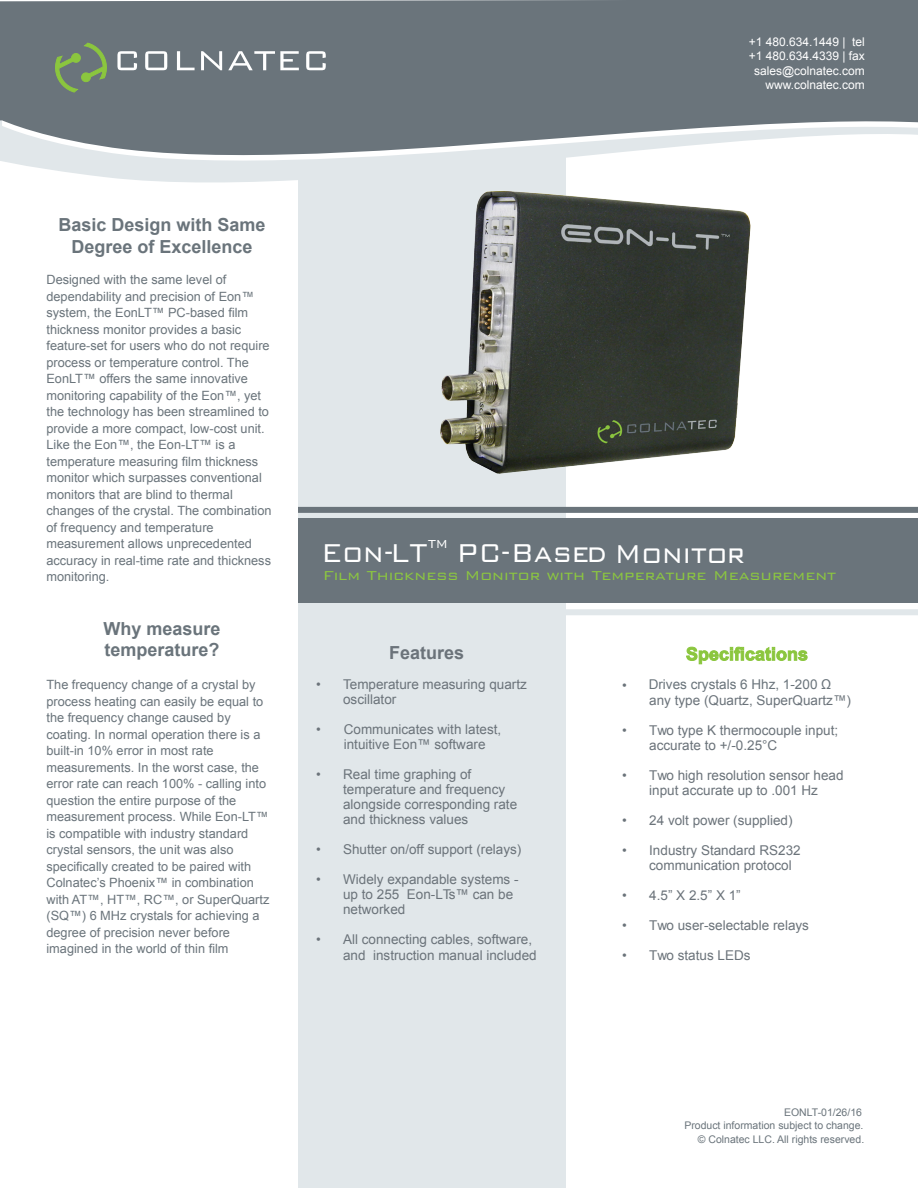
<style>
.page{position:relative;width:918px;height:1188px;background:#fff}
.page>*{position:absolute;margin:0;border:0;box-sizing:border-box;transform-origin:0 0}
.t1{font:300 34.5px "Bank Gothic BT";color:#fff;scale:.87 1}
.t2{font:700 18px/21.6px "Arial";color:#6a747b;text-align:center}
.t3{font:700 18px "Arial";color:#6b737a}
.t4{font:300 17.25px "Bank Gothic BT";color:#8cc740}
.t5{font:13.5px/15px "Arial";color:#6b737a}
.t6{font:13.5px "Arial";color:#6a747b}
.Paragraph_Style_1{font:12.75px/16.5px "Arial";color:#6a747b}
.t7{font:12px "Arial";color:#fff}
.t8{font:10.5px "Arial";color:#6a747b}
</style>
<div class="page">
<div style="left:298px;top:13px;width:268px;height:1175px;background:#e1e7ea"></div>
<svg style="left:0;top:0;width:918px;height:178px;background:#848d92"></svg>
<svg style="left:55px;top:43px;width:52px;height:49px;background:#72886b"></svg>
<svg style="left:117px;top:51px;width:20px;height:19px"></svg>
<svg style="left:145px;top:51px;width:22px;height:19px"></svg>
<svg style="left:177px;top:51px;width:18px;height:19px"></svg>
<svg style="left:201px;top:51px;width:21px;height:19px"></svg>
<svg style="left:228px;top:51px;width:71px;height:19px"></svg>
<svg style="left:306px;top:51px;width:20px;height:19px"></svg>
<div style="left:535px;top:609px;width:383px;height:6px;background:#e1e7ea"></div>
<div style="left:298px;top:518px;width:620px;height:85px;background:#6a747b"></div>
<div style="left:298px;top:507px;width:620px;height:6px;background:#6a747b"></div>
<img style="left:395px;top:161px;width:380px;height:313px">
<svg style="left:686px;top:647px;width:121px;height:17px"></svg>
<p class="t7" style="left:749px;top:34px;width:118px">+1 480.634.1449 | tel</p>
<p class="t7" style="left:749px;top:48px;width:118px">+1 480.634.4339 | fax</p>
<p class="t7" style="left:754px;top:62px;width:112px">sales@colnatec.com</p>
<p class="t7" style="left:766px;top:77px;width:101px">www.colnatec.com</p>
<p class="t2" style="left:58px;top:214px;width:209px">Basic Design with Same<br>Degree of Excellence</p>
<p class="Paragraph_Style_1" style="left:46px;top:271px;width:227px">Designed with the same level of dependability and precision of Eon™ system, the EonLT™ PC-based film thickness monitor provides a basic feature-set for users who do not require process or temperature control. The EonLT™ offers the same innovative monitoring capability of the Eon™, yet the technology has been streamlined to provide a more compact, low-cost unit.<br>Like the Eon™, the Eon-LT™ is a temperature measuring film thickness monitor which surpasses conventional monitors that are blind to thermal changes of the crystal. The combination of frequency and temperature measurement allows unprecedented accuracy in real-time rate and thickness monitoring.</p>
<p class="t2" style="left:104px;top:619px;width:119px;line-height:21px;text-align:left">Why measure temperature?</p>
<p class="Paragraph_Style_1" style="left:46px;top:676px;width:224px">The frequency change of a crystal by process heating can easily be equal to the frequency change caused by coating. In normal operation there is a built-in 10% error in most rate measurements. In the worst case, the error rate can reach 100% - calling into question the entire purpose of the measurement process. While Eon-LT™ is compatible with industry standard crystal sensors, the unit was also specifically created to be paired with Colnatec’s Phoenix™ in combination with AT™, HT™, RC™, or SuperQuartz (SQ™) 6 MHz crystals for achieving a degree of precision never before imagined in the world of thin film</p>
<h1 class="t1" style="left:321px;top:534px;width:489px">Eon-LT<sup>TM</sup> PC-Based Monitor</h1>
<h3 class="t4" style="left:323px;top:566px;width:515px">Film Thickness Monitor with Temperature Measurement</h3>
<h2 class="t3" style="left:389px;top:641px;width:77px">Features</h2>
<p class="t5" style="left:343px;top:677px;width:185px;text-indent:-27px">• Temperature measuring quartz oscillator</p>
<p class="t5" style="left:316px;top:722px;width:6px">•</p>
<p class="t5" style="left:343px;top:767px;width:176px;text-indent:-27px">• Real time graphing of temperature and frequency alongside corresponding rate and thickness values</p>
<p class="t5" style="left:316px;top:842px;width:207px">• Shutter on/off support (relays)</p>
<p class="t5" style="left:343px;top:872px;width:177px;text-indent:-27px">• Widely expandable systems - up to 255 Eon-LTs™ can be networked</p>
<p class="t5" style="left:343px;top:931px;width:195px;line-height:16.2px;text-indent:-27px">• All connecting cables, software, and instruction manual included</p>
<p class="t5" style="left:344px;top:722px;width:159px">Communicates with latest, intuitive Eon™ software</p>
<p class="t5" style="left:622px;top:678px;width:6px">•</p>
<p class="t6" style="left:649px;top:676px;width:184px">Drives crystals 6 Hhz, 1-200 Ω</p>
<p class="t5" style="left:649px;top:693px;width:203px">any type (Quartz, SuperQuartz™)</p>
<p class="t5" style="left:649px;top:723px;width:191px;text-indent:-27px">• Two type K thermocouple input; accurate to +/-0.25°C</p>
<p class="t5" style="left:622px;top:768px;width:223px;text-align:center">• Two high resolution sensor head input accurate up to .001 Hz</p>
<p class="t5" style="left:622px;top:813px;width:172px">• 24 volt power (supplied)</p>
<p class="t5" style="left:649px;top:843px;width:153px;text-indent:-27px">• Industry Standard RS232 communication protocol</p>
<p class="t5" style="left:622px;top:888px;width:120px">• 4.5” X 2.5” X 1”</p>
<p class="t5" style="left:622px;top:918px;width:188px">• Two user-selectable relays</p>
<p class="t5" style="left:622px;top:948px;width:130px">• Two status LEDs</p>
<p class="t8" style="left:784px;top:1105px;width:80px">EONLT-01/26/16</p>
<p class="t8" style="left:684px;top:1118px;width:181px">Product information subject to change.</p>
<p class="t8" style="left:698px;top:1132px;width:168px">© Colnatec LLC. All rights reserved.</p>
</div>
